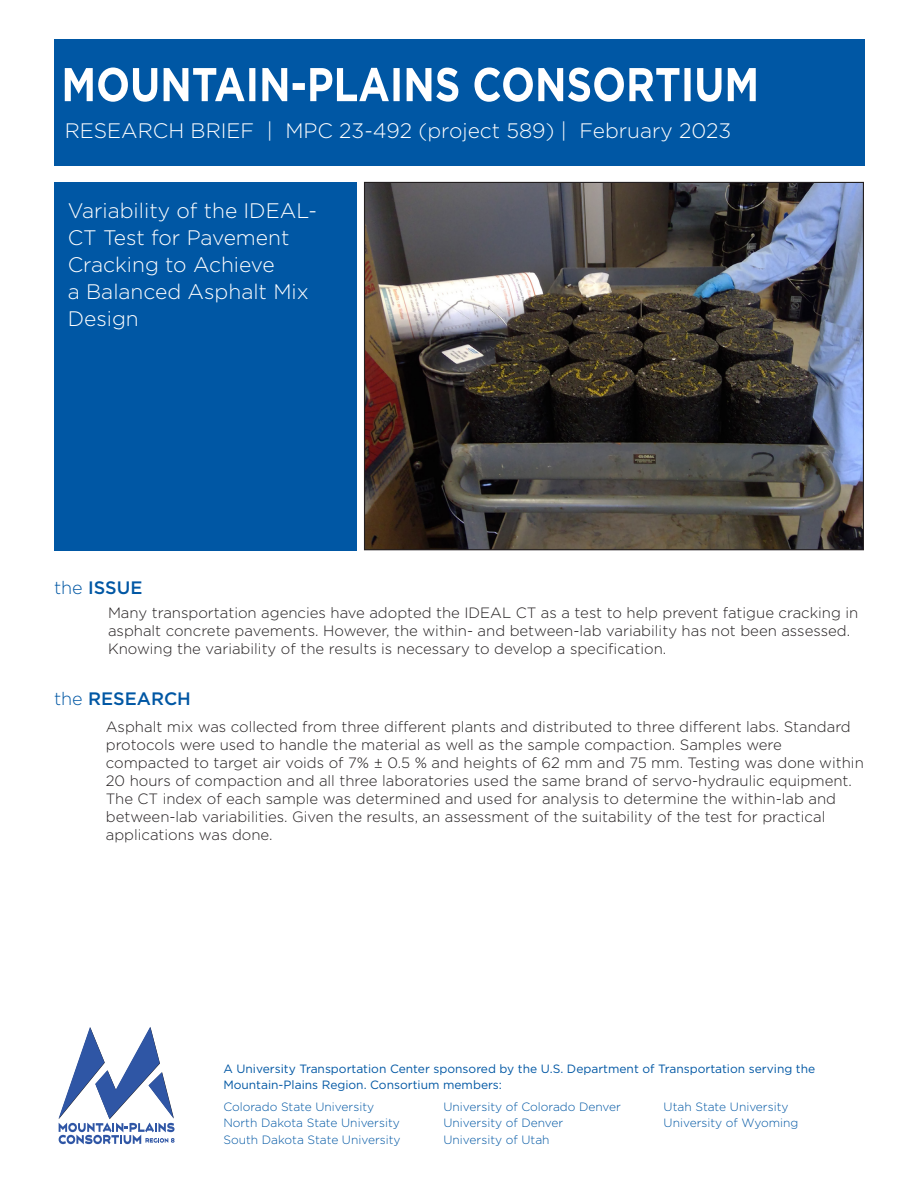
<style>
.page{position:relative;width:918px;height:1188px;background:#fff}
.page>*{position:absolute;margin:0;border:0;box-sizing:border-box;transform-origin:0 0}
.t1{font:300 21px/27px "Gotham";color:#fff}
.t2{font:300 20.85px "Gotham";color:#fff}
.t3{font:500 18px "Gotham";color:#0057a4}
.t4{font:300 15px/18px "Gotham";color:#231f20}
.t5{font:300 12px/16.5px "Gotham";color:#0057a4}
.t6{font:12px/16.5px "Gotham";color:#0057a4}
.s1{font-weight:300}
</style>
<div class="page">
<div style="left:54px;top:182px;width:303px;height:368px;background:#0057a4"></div>
<div style="left:54px;top:39px;width:810px;height:127px;background:#0057a4"></div>
<svg style="left:65px;top:67px;width:691px;height:35px"></svg>
<img style="left:366px;top:184px;width:496px;height:364px">
<svg style="left:58px;top:1027px;width:117px;height:117px"></svg>
<h2 class="t2" style="left:65px;top:117px;width:668px">RESEARCH BRIEF | MPC 23-492 (project 589) | February 2023</h2>
<h1 class="t1" style="left:68px;top:196px;width:251px">Variability of the IDEAL-<br>CT Test for Pavement<br>Cracking to Achieve<br>a Balanced Asphalt Mix<br>Design</h1>
<p class="t3" style="left:54px;top:576px;width:90px"><span class="s1">the</span> ISSUE</p>
<p class="t4" style="left:108px;top:603px;width:752px">Many transportation agencies have adopted the IDEAL CT as a test to help prevent fatigue cracking in asphalt concrete pavements. However, the within- and between-lab variability has not been assessed.<br>Knowing the variability of the results is necessary to develop a specification.</p>
<p class="t3" style="left:54px;top:686px;width:138px"><span class="s1">the</span> RESEARCH</p>
<p class="t4" style="left:106px;top:718px;width:760px">Asphalt mix was collected from three different plants and distributed to three different labs. Standard protocols were used to handle the material as well as the sample compaction. Samples were compacted to target air voids of 7% ± 0.5 % and heights of 62 mm and 75 mm. Testing was done within 20 hours of compaction and all three laboratories used the same brand of servo-hydraulic equipment.<br>The CT index of each sample was determined and used for analysis to determine the within-lab and between-lab variabilities. Given the results, an assessment of the suitability of the test for practical applications was done.</p>
<p class="t6" style="left:223px;top:1060px;width:593px">A University Transportation Center sponsored by the U.S. Department of Transportation serving the<br>Mountain-Plains Region. Consortium members:</p>
<p class="t5" style="left:223px;top:1098px;width:179px">Colorado State University<br>North Dakota State University<br>South Dakota State University</p>
<p class="t5" style="left:444px;top:1098px;width:179px">University of Colorado Denver<br>University of Denver<br>University of Utah</p>
<p class="t5" style="left:664px;top:1098px;width:136px">Utah State University<br>University of Wyoming</p>
</div>
